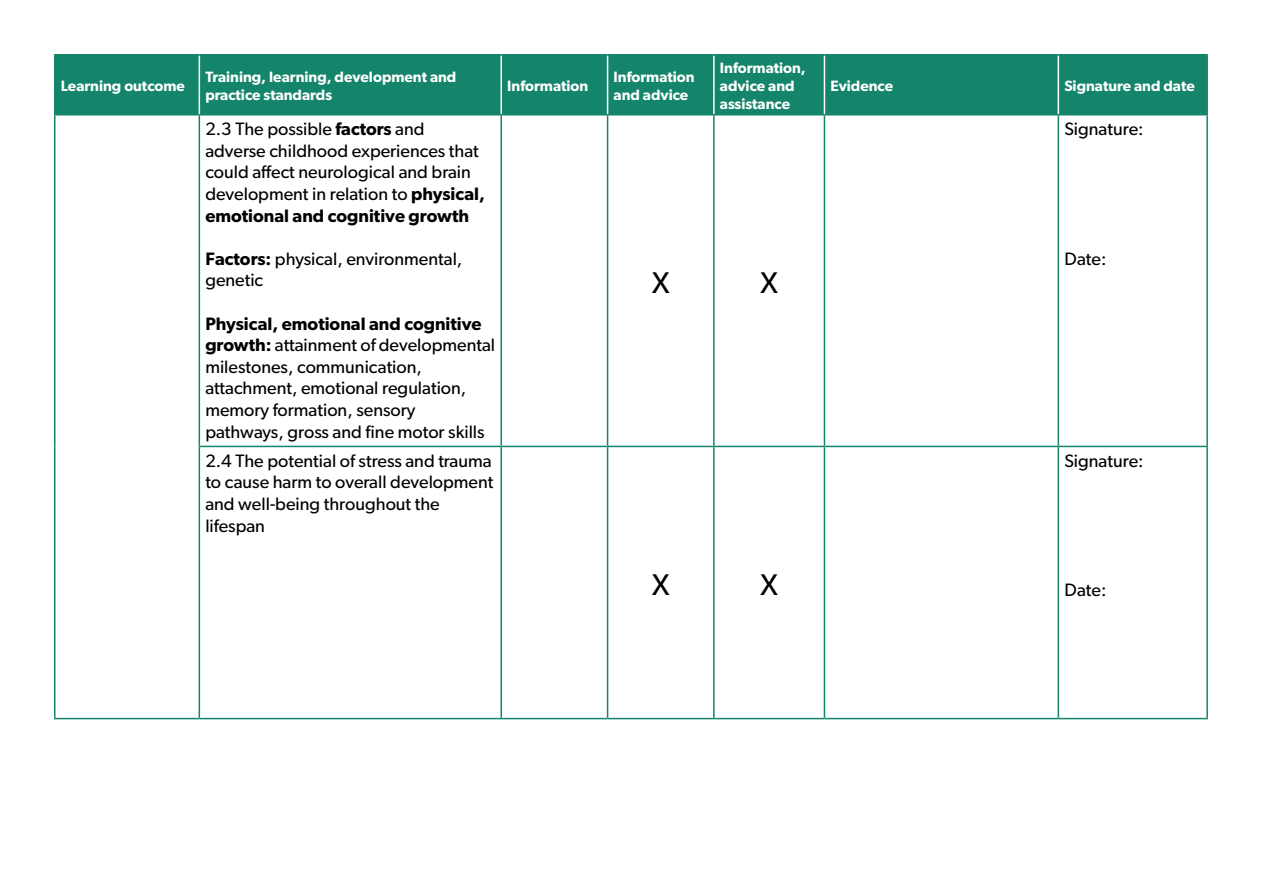
<style>
.page{position:relative;width:1263px;height:893px;background:#fff}
.page>*{position:absolute;margin:0;border:0;box-sizing:border-box;transform-origin:0 0}
.t1{font:30px "Gibson";color:#000}
.t2{font:18px/21.6px "Gibson";color:#000}
.t3{font:600 15px/18px "Gibson";color:#fff}
.s1{font-weight:600}
</style>
<div class="page">
<div style="left:56px;top:56px;width:1150px;height:58px;background:#14856a"></div>
<hr style="left:54px;top:116px;width:2px;height:330px;background:#14856a">
<hr style="left:199px;top:116px;width:1px;height:330px;background:#14856a">
<hr style="left:500px;top:116px;width:2px;height:330px;background:#14856a">
<hr style="left:607px;top:116px;width:1px;height:330px;background:#14856a">
<hr style="left:713px;top:116px;width:2px;height:330px;background:#14856a">
<hr style="left:824px;top:116px;width:1px;height:330px;background:#14856a">
<hr style="left:1057px;top:116px;width:2px;height:330px;background:#14856a">
<hr style="left:1206px;top:116px;width:2px;height:330px;background:#14856a">
<hr style="left:54px;top:446px;width:2px;height:272px;background:#14856a">
<hr style="left:199px;top:446px;width:302px;height:1px;background:#14856a">
<hr style="left:199px;top:447px;width:1px;height:271px;background:#14856a">
<hr style="left:501px;top:446px;width:107px;height:1px;background:#14856a">
<hr style="left:500px;top:447px;width:2px;height:271px;background:#14856a">
<hr style="left:608px;top:446px;width:106px;height:1px;background:#14856a">
<hr style="left:607px;top:447px;width:1px;height:271px;background:#14856a">
<hr style="left:714px;top:446px;width:110px;height:1px;background:#14856a">
<hr style="left:713px;top:447px;width:2px;height:271px;background:#14856a">
<hr style="left:824px;top:446px;width:234px;height:1px;background:#14856a">
<hr style="left:824px;top:447px;width:1px;height:271px;background:#14856a">
<hr style="left:1058px;top:446px;width:150px;height:1px;background:#14856a">
<hr style="left:1057px;top:447px;width:2px;height:271px;background:#14856a">
<hr style="left:1206px;top:447px;width:2px;height:271px;background:#14856a">
<hr style="left:54px;top:718px;width:145px;height:1px;background:#14856a">
<hr style="left:199px;top:718px;width:302px;height:1px;background:#14856a">
<hr style="left:501px;top:718px;width:107px;height:1px;background:#14856a">
<hr style="left:608px;top:718px;width:106px;height:1px;background:#14856a">
<hr style="left:714px;top:718px;width:110px;height:1px;background:#14856a">
<hr style="left:824px;top:718px;width:234px;height:1px;background:#14856a">
<hr style="left:1058px;top:718px;width:150px;height:1px;background:#14856a">
<hr style="left:199px;top:56px;width:1px;height:58px;background:#fff">
<hr style="left:500px;top:56px;width:2px;height:58px;background:#fff">
<hr style="left:607px;top:56px;width:1px;height:58px;background:#fff">
<hr style="left:713px;top:56px;width:2px;height:58px;background:#fff">
<hr style="left:824px;top:56px;width:1px;height:58px;background:#fff">
<hr style="left:1057px;top:56px;width:2px;height:58px;background:#fff">
<hr style="left:54px;top:54px;width:145px;height:2px;background:#14856a">
<hr style="left:54px;top:56px;width:2px;height:58px;background:#14856a">
<hr style="left:199px;top:54px;width:302px;height:2px;background:#14856a">
<hr style="left:501px;top:54px;width:107px;height:2px;background:#14856a">
<hr style="left:608px;top:54px;width:106px;height:2px;background:#14856a">
<hr style="left:714px;top:54px;width:110px;height:2px;background:#14856a">
<hr style="left:824px;top:54px;width:234px;height:2px;background:#14856a">
<hr style="left:1058px;top:54px;width:150px;height:2px;background:#14856a">
<hr style="left:1206px;top:56px;width:2px;height:58px;background:#14856a">
<hr style="left:54px;top:114px;width:145px;height:2px;background:#14856a">
<hr style="left:199px;top:114px;width:302px;height:2px;background:#14856a">
<hr style="left:501px;top:114px;width:107px;height:2px;background:#14856a">
<hr style="left:608px;top:114px;width:106px;height:2px;background:#14856a">
<hr style="left:714px;top:114px;width:110px;height:2px;background:#14856a">
<hr style="left:824px;top:114px;width:234px;height:2px;background:#14856a">
<hr style="left:1058px;top:114px;width:150px;height:2px;background:#14856a">
<p class="t3" style="left:61px;top:76px;width:126px">Learning outcome</p>
<p class="t3" style="left:205px;top:67px;width:253px">Training, learning, development and practice standards</p>
<p class="t3" style="left:507px;top:76px;width:83px">Information</p>
<p class="t3" style="left:614px;top:67px;width:83px">Information and advice</p>
<p class="t3" style="left:720px;top:58px;width:87px">Information, advice and assistance</p>
<p class="t2" style="left:205px;top:118px;width:281px">2.3 The possible <span class="s1">factors</span> and adverse childhood experiences that could affect neurological and brain development in relation to <span class="s1">physical, emotional and cognitive growth</span></p>
<p class="t2" style="left:205px;top:247px;width:259px"><span class="s1">Factors:</span> physical, environmental, genetic</p>
<p class="t2" style="left:205px;top:312px;width:291px"><span class="s1">Physical, emotional and cognitive growth:</span> attainment of developmental milestones, communication, attachment, emotional regulation, memory formation, sensory pathways, gross and fine motor skills</p>
<p class="t2" style="left:205px;top:450px;width:290px">2.4 The potential of stress and trauma to cause harm to overall development and well-being throughout the lifespan</p>
<p class="t1" style="left:652px;top:264px;width:19px">X</p>
<p class="t1" style="left:760px;top:264px;width:19px">X</p>
<p class="t1" style="left:652px;top:566px;width:19px">X</p>
<p class="t1" style="left:760px;top:566px;width:19px">X</p>
<p class="t3" style="left:830px;top:76px;width:64px">Evidence</p>
<p class="t3" style="left:1064px;top:76px;width:132px">Signature and date</p>
<p class="t2" style="left:1064px;top:118px;width:81px">Signature:</p>
<p class="t2" style="left:1064px;top:247px;width:44px">Date:</p>
<p class="t2" style="left:1064px;top:450px;width:81px">Signature:</p>
<p class="t2" style="left:1064px;top:579px;width:44px">Date:</p>
</div>
